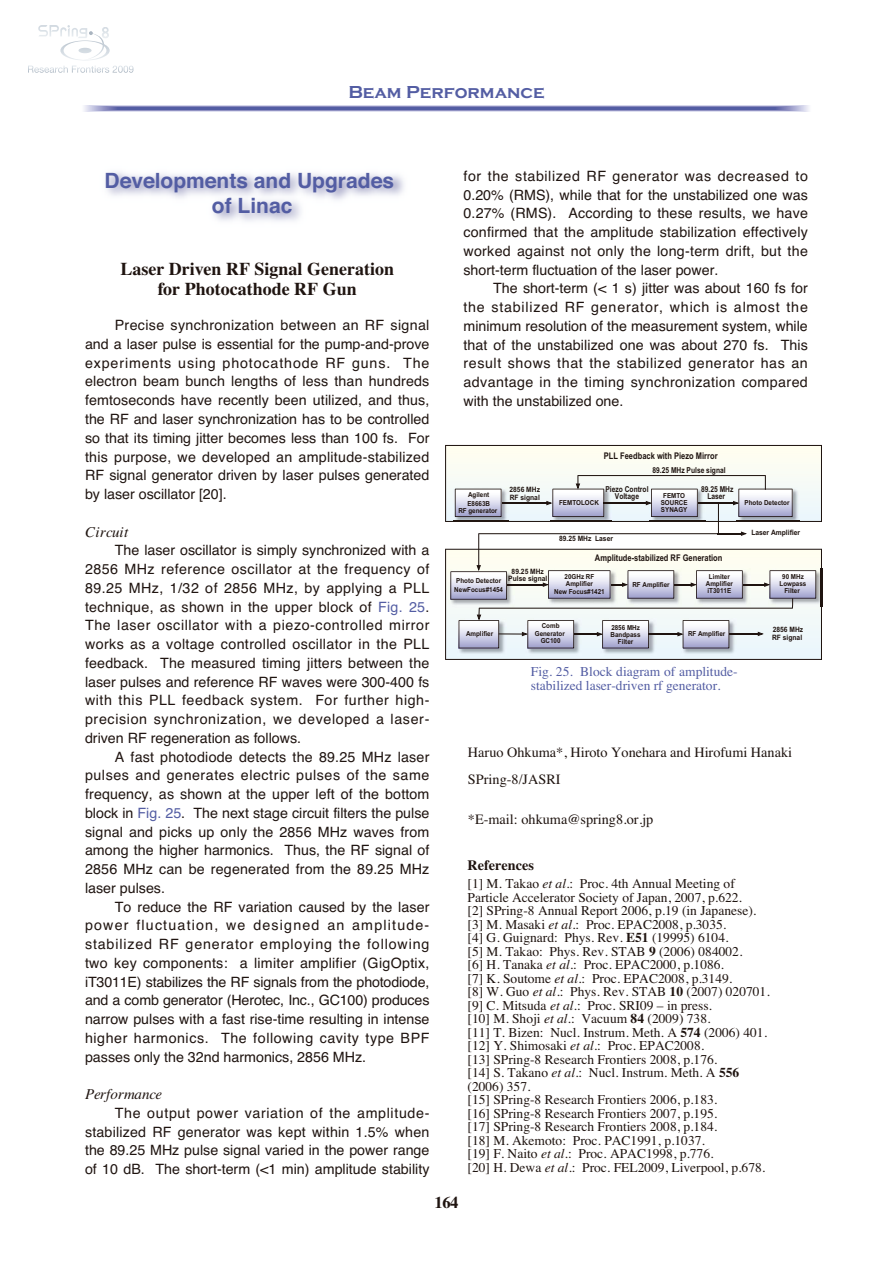
<style>
.page{position:relative;width:893px;height:1263px;background:#fff}
.page>*{position:absolute;margin:0;border:0;box-sizing:border-box;transform-origin:0 0}
.t1{font:700 21px/25.2px "Helvetica";color:#535da3;text-align:center}
.t2{font:700 18px/20.2px "Times";color:#1f1410;text-align:center}
.t3{font:700 18px "Copperplate Gothic";color:#535da3}
.t4{font:700 16.5px "Times";color:#1f1410}
.t5{font:italic 15px "Times";color:#1f1410}
.t6{font:14.25px/18.8px "Helvetica";color:#1f1410;text-align:justify}
.t7{font:14.25px/27px "Times";color:#1f1410}
.t8{font:700 14.25px "Times";color:#1f1410}
.t9{font:13.5px/13.5px "Times";color:#1f1410}
.t10{font:13.5px/13.5px "Times";color:#535da3}
.t11{font:700 9.15px "Arial Narrow";color:#1f1410}
.t12{font:700 8.1px/7.2px "Arial Narrow";color:#1f1410;text-align:center}
.t13{font:700 7.35px/7.2px "Arial Narrow";color:#1f1410;scale:1.11 1}
.t14{font:700 6.9px/7.2px "Arial Narrow";color:#1f1410;text-align:center;scale:1.11 1}
.s1{color:#535da3}
.s2{font-style:italic}
.s3{font-weight:700}
</style>
<div class="page">
<svg style="left:28px;top:25px;width:106px;height:48px"></svg>
<svg style="left:83px;top:105px;width:727px;height:6px"></svg>
<div style="left:96px;top:106px;width:701px;height:5px;background:#aeafd5"></div>
<svg style="left:99px;top:106px;width:695px;height:4px"></svg>
<hr style="left:113px;top:107px;width:667px;height:3px;background:#6e72af">
<hr style="left:113px;top:107px;width:667px;height:2px;background:#6a6fae">
<hr style="left:114px;top:107px;width:665px;height:2px;background:#666bac">
<hr style="left:115px;top:108px;width:663px;height:1px;background:#6268aa">
<hr style="left:116px;top:108px;width:661px;height:1px;background:#5d64a7">
<hr style="left:117px;top:108px;width:659px;height:1px;background:#5760a5">
<hr style="left:118px;top:108px;width:657px;height:1px;background:#535da3">
<img style="left:822px;top:569px;width:1px;height:37px">
<svg style="left:445px;top:445px;width:377px;height:215px"></svg>
<p class="t3" style="left:348px;top:81px;width:198px">Beam Performance</p>
<h1 class="t1" style="left:105px;top:170px;width:291px">Developments and Upgrades of Linac</h1>
<p class="t2" style="left:120px;top:260px;width:275px">Laser Driven RF Signal Generation for Photocathode RF Gun</p>
<p class="t6" style="left:85px;top:317px;width:346px;text-indent:30px">Precise synchronization between an RF signal and a laser pulse is essential for the pump-and-prove experiments using photocathode RF guns. The electron beam bunch lengths of less than hundreds femtoseconds have recently been utilized, and thus, the RF and laser synchronization has to be controlled so that its timing jitter becomes less than 100 fs. For this purpose, we developed an amplitude-stabilized RF signal generator driven by laser pulses generated by laser oscillator [20].</p>
<p class="t5" style="left:85px;top:526px;width:45px">Circuit</p>
<p class="t6" style="left:85px;top:542px;width:346px;text-indent:30px">The laser oscillator is simply synchronized with a 2856 MHz reference oscillator at the frequency of 89.25 MHz, 1/32 of 2856 MHz, by applying a PLL technique, as shown in the upper block of <span class="s1">Fig. 25</span>.<br>The laser oscillator with a piezo-controlled mirror works as a voltage controlled oscillator in the PLL feedback. The measured timing jitters between the laser pulses and reference RF waves were 300-400 fs with this PLL feedback system. For further high&shy;precision synchronization, we developed a laser&shy;driven RF regeneration as follows.</p>
<p class="t6" style="left:85px;top:748px;width:346px;text-indent:30px">A fast photodiode detects the 89.25 MHz laser pulses and generates electric pulses of the same frequency, as shown at the upper left of the bottom block in <span class="s1">Fig. 25</span>. The next stage circuit filters the pulse signal and picks up only the 2856 MHz waves from among the higher harmonics. Thus, the RF signal of 2856 MHz can be regenerated from the 89.25 MHz laser pulses.</p>
<p class="t6" style="left:85px;top:898px;width:346px;text-indent:30px">To reduce the RF variation caused by the laser power fluctuation, we designed an amplitude&shy;stabilized RF generator employing the following two key components: a limiter amplifier (GigOptix, iT3011E) stabilizes the RF signals from the photodiode, and a comb generator (Herotec, Inc., GC100) produces narrow pulses with a fast rise-time resulting in intense higher harmonics. The following cavity type BPF passes only the 32nd harmonics, 2856 MHz.</p>
<p class="t5" style="left:85px;top:1088px;width:79px">Performance</p>
<p class="t6" style="left:85px;top:1105px;width:346px;text-indent:30px">The output power variation of the amplitude&shy;stabilized RF generator was kept within 1.5% when the 89.25 MHz pulse signal varied in the power range of 10 dB. The short-term (&lt;1 min) amplitude stability</p>
<p class="t6" style="left:463px;top:168px;width:346px">for the stabilized RF generator was decreased to 0.20% (RMS), while that for the unstabilized one was 0.27% (RMS). According to these results, we have confirmed that the amplitude stabilization effectively worked against not only the long-term drift, but the short-term fluctuation of the laser power.</p>
<p class="t6" style="left:463px;top:280px;width:346px;text-indent:30px">The short-term (&lt; 1 s) jitter was about 160 fs for the stabilized RF generator, which is almost the minimum resolution of the measurement system, while that of the unstabilized one was about 270 fs. This result shows that the stabilized generator has an advantage in the timing synchronization compared with the unstabilized one.</p>
<p class="t11" style="left:604px;top:452px;width:115px">PLL Feedback with Piezo Mirror</p>
<p class="t14" style="left:467px;top:492px;width:22px;line-height:8.1px;text-align:left">Agilent<br>E8663B</p>
<p class="t14" style="left:458px;top:507px;width:37px">RF generator</p>
<p class="t12" style="left:652px;top:467px;width:75px">89.25 MHz Pulse signal</p>
<p class="t12" style="left:605px;top:486px;width:45px">Piezo Control<br>Voltage</p>
<p class="t13" style="left:510px;top:487px;width:29px">2856 MHz<br>RF signal</p>
<p class="t12" style="left:701px;top:486px;width:34px">89.25 MHz<br>Laser</p>
<p class="t14" style="left:661px;top:492px;width:26px">FEMTO<br>SOURCE<br>SYNAGY</p>
<p class="t14" style="left:559px;top:499px;width:37px">FEMTOLOCK</p>
<p class="t14" style="left:745px;top:499px;width:42px">Photo Detector</p>
<p class="t13" style="left:559px;top:535px;width:50px">89.25 MHz Laser</p>
<p class="t11" style="left:595px;top:554px;width:129px">Amplitude-stabilized RF Generation</p>
<p class="t13" style="left:751px;top:529px;width:45px">Laser Amplifier</p>
<p class="t13" style="left:508px;top:568px;width:37px;text-align:center">89.25 MHz<br>Pulse signal</p>
<p class="t14" style="left:554px;top:574px;width:47px">20GHz RF<br>Amplifier<br>New Focus#1421</p>
<p class="t14" style="left:454px;top:576px;width:45px;line-height:9.1px;text-align:left">Photo Detector<br>NewFocus#1454</p>
<p class="t14" style="left:632px;top:581px;width:35px">RF Amplifier</p>
<p class="t14" style="left:706px;top:574px;width:26px">Limiter<br>Amplifier iT3011E</p>
<p class="t14" style="left:780px;top:574px;width:26px">90 MHz<br>Lowpass<br>Filter</p>
<p class="t14" style="left:466px;top:630px;width:26px">Amplifier</p>
<p class="t14" style="left:535px;top:623px;width:29px">Comb<br>Generator<br>GC100</p>
<p class="t14" style="left:611px;top:624px;width:29px">2856 MHz<br>Bandpass<br>Filter</p>
<p class="t14" style="left:688px;top:631px;width:35px">RF Amplifier</p>
<p class="t13" style="left:772px;top:627px;width:30px">2856 MHz<br>RF signal</p>
<p class="t10" style="left:531px;top:666px;width:208px">Fig. 25. Block diagram of amplitude&shy;stabilized laser-driven rf generator.</p>
<p class="t7" style="left:468px;top:740px;width:326px">Haruo Ohkuma*, Hiroto Yonehara and Hirofumi Hanaki<br>SPring-8/JASRI</p>
<p class="t7" style="left:468px;top:807px;width:187px">*E-mail: ohkuma@spring8.or.jp</p>
<p class="t8" style="left:467px;top:860px;width:68px">References</p>
<p class="t9" style="left:467px;top:878px;width:304px">[1] M. Takao <span class="s2">et al</span>.: Proc. 4th Annual Meeting of Particle Accelerator Society of Japan, 2007, p.622.<br>[2] SPring-8 Annual Report 2006, p.19 (in Japanese). [3] M. Masaki <span class="s2">et al</span>.: Proc. EPAC2008, p.3035.<br>[4] G. Guignard: Phys. Rev. <span class="s3">E51</span> (19995) 6104.<br>[5] M. Takao: Phys. Rev. STAB <span class="s3">9</span> (2006) 084002.<br>[6] H. Tanaka <span class="s2">et al</span>.: Proc. EPAC2000, p.1086.<br>[7] K. Soutome <span class="s2">et al</span>.: Proc. EPAC2008, p.3149.<br>[8] W. Guo <span class="s2">et al</span>.: Phys. Rev. STAB <span class="s3">10</span> (2007) 020701. [9] C. Mitsuda <span class="s2">et al</span>.: Proc. SRI09 – in press.<br>[10] M. Shoji <span class="s2">et al</span>.: Vacuum <span class="s3">84</span> (2009) 738.<br>[11] T. Bizen: Nucl. Instrum. Meth. A <span class="s3">574</span> (2006) 401. [12] Y. Shimosaki <span class="s2">et al</span>.: Proc. EPAC2008.<br>[13] SPring-8 Research Frontiers 2008, p.176.<br>[14] S. Takano <span class="s2">et al</span>.: Nucl. Instrum. Meth. A <span class="s3">556 </span>(2006) 357.<br>[15] SPring-8 Research Frontiers 2006, p.183.<br>[16] SPring-8 Research Frontiers 2007, p.195.<br>[17] SPring-8 Research Frontiers 2008, p.184.<br>[18] M. Akemoto: Proc. PAC1991, p.1037.<br>[19] F. Naito <span class="s2">et al</span>.: Proc. APAC1998, p.776.<br>[20] H. Dewa <span class="s2">et al</span>.: Proc. FEL2009, Liverpool, p.678.</p>
<p class="t4" style="left:434px;top:1196px;width:25px">164</p>
</div>
